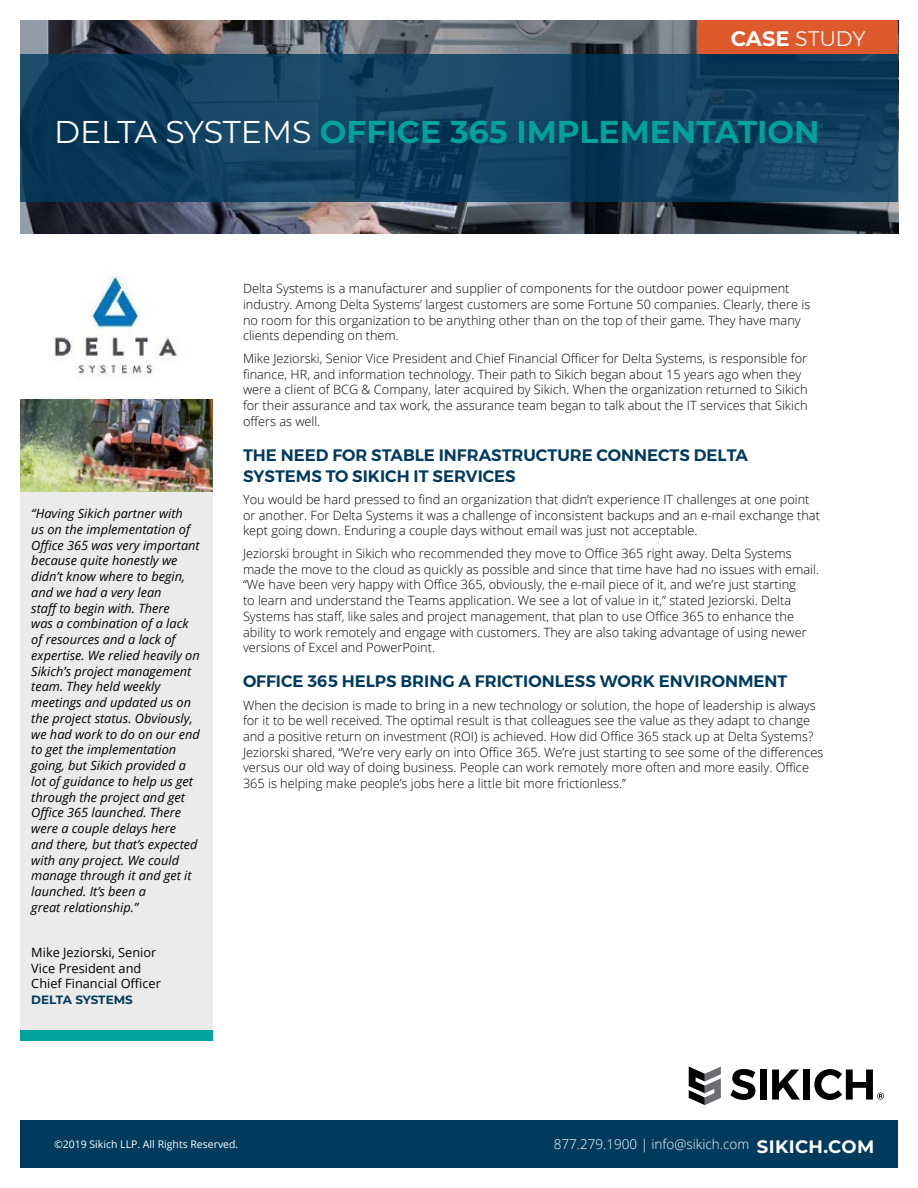
<style>
.page{position:relative;width:918px;height:1188px;background:#fff}
.page>*{position:absolute;margin:0;border:0;box-sizing:border-box;transform-origin:0 0}
.t1{font:700 31.5px "Montserrat";color:#00a29d}
.t2{font:300 21px "Montserrat";color:#fff}
.t3{font:600 16.5px/21px "Montserrat";color:#003a5d}
.t4{font:300 13.5px "Open Sans";color:#fff}
.t5{font:300 12.75px/15.8px "Open Sans";color:#000}
.t6{font:italic 12.75px/15.8px "Open Sans";color:#000}
.t7{font:12.75px/15.8px "Open Sans";color:#000}
.t8{font:700 12px "Montserrat";letter-spacing:-.005em;color:#003a5d}
.t9{font:10.5px "Open Sans";color:#fff}
.s1{font-weight:700}
.s2{font-weight:400;color:#fff}
.s3{font-family:"Montserrat";font-weight:700;font-size:18px}
</style>
<div class="page">
<img style="left:21px;top:20px;width:877px;height:213px">
<svg style="left:730px;top:1069px;width:25px;height:31px"></svg>
<div style="left:760px;top:1070px;width:7px;height:30px;background:#000"></div>
<svg style="left:772px;top:1070px;width:28px;height:30px"></svg>
<div style="left:803px;top:1070px;width:7px;height:30px;background:#000"></div>
<svg style="left:814px;top:1069px;width:70px;height:31px"></svg>
<svg style="left:689px;top:1067px;width:32px;height:38px"></svg>
<div style="left:20px;top:1120px;width:878px;height:48px;background:#003a5d"></div>
<img style="left:20px;top:400px;width:193px;height:92px">
<div style="left:699px;top:20px;width:199px;height:34px;background:#de592b"></div>
<svg style="left:20px;top:54px;width:878px;height:147px;background:#103f5d"></svg>
<img style="left:54px;top:276px;width:124px;height:101px">
<div style="left:20px;top:492px;width:193px;height:548px;background:#ebebec"></div>
<div style="left:20px;top:1030px;width:193px;height:11px;background:#00a29d"></div>
<h2 class="t2" style="left:731px;top:23px;width:136px"><span class="s1">CASE</span> STUDY</h2>
<h1 class="t1" style="left:54px;top:109px;width:767px"><span class="s2">DELTA SYSTEMS</span> OFFICE 365 IMPLEMENTATION</h1>
<p class="t6" style="left:31px;top:505px;width:170px">“Having Sikich partner with<br>us on the implementation of<br>Office 365 was very important because quite honestly we didn’t know where to begin, and we had a very lean<br>staff to begin with. There<br>was a combination of a lack of resources and a lack of expertise. We relied heavily on<br>Sikich’s project management team. They held weekly meetings and updated us on the project status. Obviously, we had work to do on our end to get the implementation going, but Sikich provided a lot of guidance to help us get through the project and get<br>Office 365 launched. There were a couple delays here and there, but that’s expected with any project. We could manage through it and get it launched. It’s been a<br>great relationship.”</p>
<p class="t7" style="left:31px;top:944px;width:131px">Mike Jeziorski, Senior<br>Vice President and<br>Chief Financial Officer</p>
<p class="t8" style="left:31px;top:991px;width:103px">DELTA SYSTEMS</p>
<p class="t5" style="left:243px;top:280px;width:569px">Delta Systems is a manufacturer and supplier of components for the outdoor power equipment industry. Among Delta Systems’ largest customers are some Fortune 50 companies. Clearly, there is no room for this organization to be anything other than on the top of their game. They have many clients depending on them.</p>
<p class="t5" style="left:243px;top:350px;width:566px">Mike Jeziorski, Senior Vice President and Chief Financial Officer for Delta Systems, is responsible for finance, HR, and information technology. Their path to Sikich began about 15 years ago when they were a client of BCG &amp; Company, later acquired by Sikich. When the organization returned to Sikich for their assurance and tax work, the assurance team began to talk about the IT services that Sikich offers as well.</p>
<p class="t3" style="left:243px;top:444px;width:506px">THE NEED FOR STABLE INFRASTRUCTURE CONNECTS DELTA<br>SYSTEMS TO SIKICH IT SERVICES</p>
<p class="t5" style="left:243px;top:491px;width:579px">You would be hard pressed to find an organization that didn’t experience IT challenges at one point or another. For Delta Systems it was a challenge of inconsistent backups and an e-mail exchange that kept going down. Enduring a couple days without email was just not acceptable.</p>
<p class="t5" style="left:243px;top:545px;width:578px">Jeziorski brought in Sikich who recommended they move to Office 365 right away. Delta Systems made the move to the cloud as quickly as possible and since that time have had no issues with email. “We have been very happy with Office 365, obviously, the e-mail piece of it, and we’re just starting<br>to learn and understand the Teams application. We see a lot of value in it,” stated Jeziorski. Delta Systems has staff, like sales and project management, that plan to use Office 365 to enhance the ability to work remotely and engage with customers. They are also taking advantage of using newer versions of Excel and PowerPoint.</p>
<p class="t3" style="left:243px;top:671px;width:546px">OFFICE 365 HELPS BRING A FRICTIONLESS WORK ENVIRONMENT</p>
<p class="t5" style="left:243px;top:697px;width:582px">When the decision is made to bring in a new technology or solution, the hope of leadership is always for it to be well received. The optimal result is that colleagues see the value as they adapt to change and a positive return on investment (ROI) is achieved. How did Office 365 stack up at Delta Systems?<br>Jeziorski shared, “We’re very early on into Office 365. We’re just starting to see some of the differences versus our old way of doing business. People can work remotely more often and more easily. Office 365 is helping make people’s jobs here a little bit more frictionless.”</p>
<p class="t9" style="left:54px;top:1137px;width:186px">©2019 Sikich LLP. All Rights Reserved.</p>
<p class="t4" style="left:554px;top:1135px;width:322px">877.279.1900 | info@sikich.com <span class="s3">SIKICH.COM</span></p>
</div>
